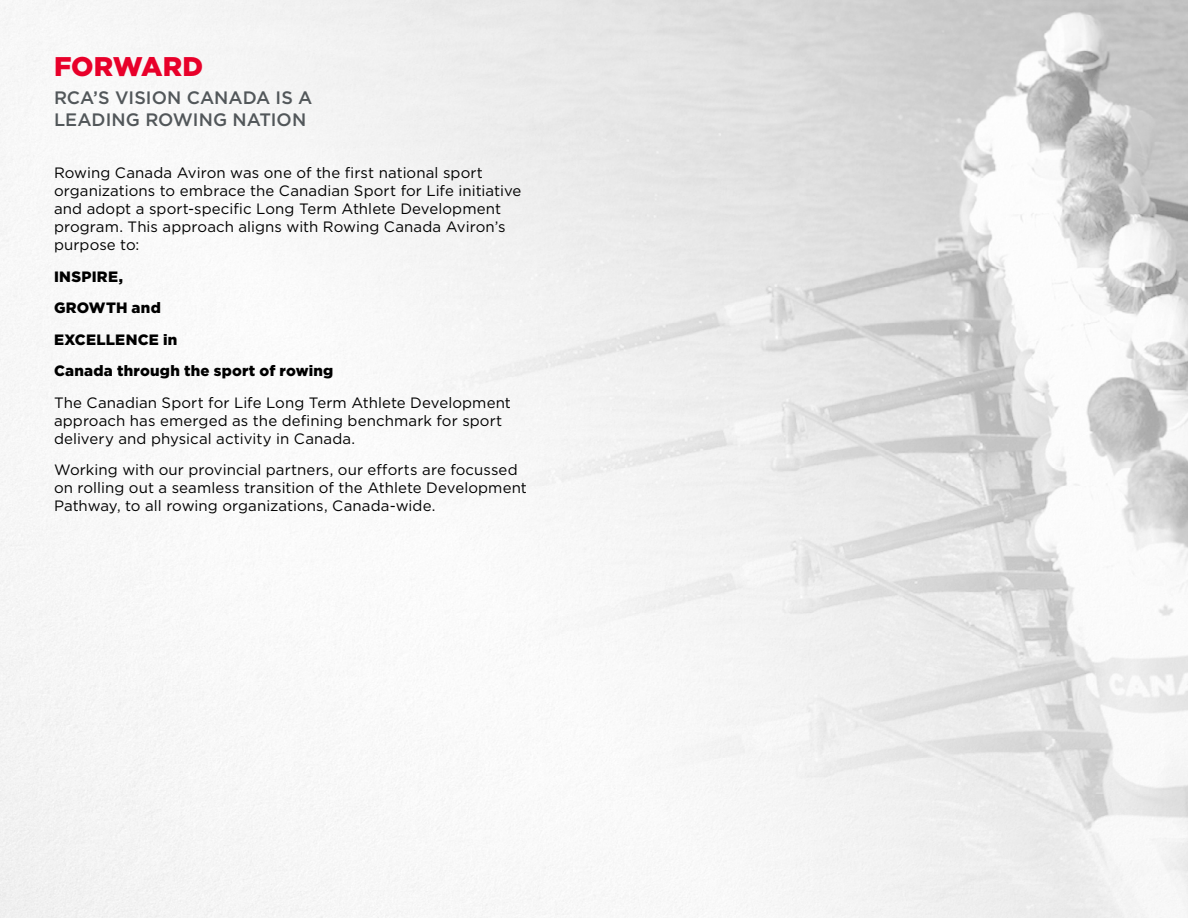
<style>
.page{position:relative;width:1188px;height:918px;background:#fff}
.page>*{position:absolute;margin:0;border:0;box-sizing:border-box;transform-origin:0 0}
.t1{font:900 27px "Gotham";letter-spacing:-.005em;color:#e8002a}
.t2{font:500 18px/21.6px "Gotham";color:#52575a}
.t3{font:15px/18px "Gotham";letter-spacing:.005em;color:#000}
.t4{font:900 15px/31.5px "Gotham";letter-spacing:.015em;color:#000}
</style>
<div class="page">
<img style="left:0;top:0;width:1188px;height:918px">
<h1 class="t1" style="left:54px;top:47px;width:151px">FORWARD</h1>
<p class="t2" style="left:54px;top:87px;width:260px">RCA’S VISION CANADA IS A<br>LEADING ROWING NATION</p>
<p class="t3" style="left:54px;top:164px;width:469px">Rowing Canada Aviron was one of the first national sport organizations to embrace the Canadian Sport for Life initiative and adopt a sport-specific Long Term Athlete Development program. This approach aligns with Rowing Canada Aviron’s purpose to:</p>
<p class="t4" style="left:54px;top:261px;width:281px">INSPIRE,<br>GROWTH and<br>EXCELLENCE in<br>Canada through the sport of rowing</p>
<p class="t3" style="left:54px;top:393px;width:459px">The Canadian Sport for Life Long Term Athlete Development approach has emerged as the defining benchmark for sport delivery and physical activity in Canada.</p>
<p class="t3" style="left:54px;top:461px;width:475px">Working with our provincial partners, our efforts are focussed on rolling out a seamless transition of the Athlete Development<br>Pathway, to all rowing organizations, Canada-wide.</p>
</div>
